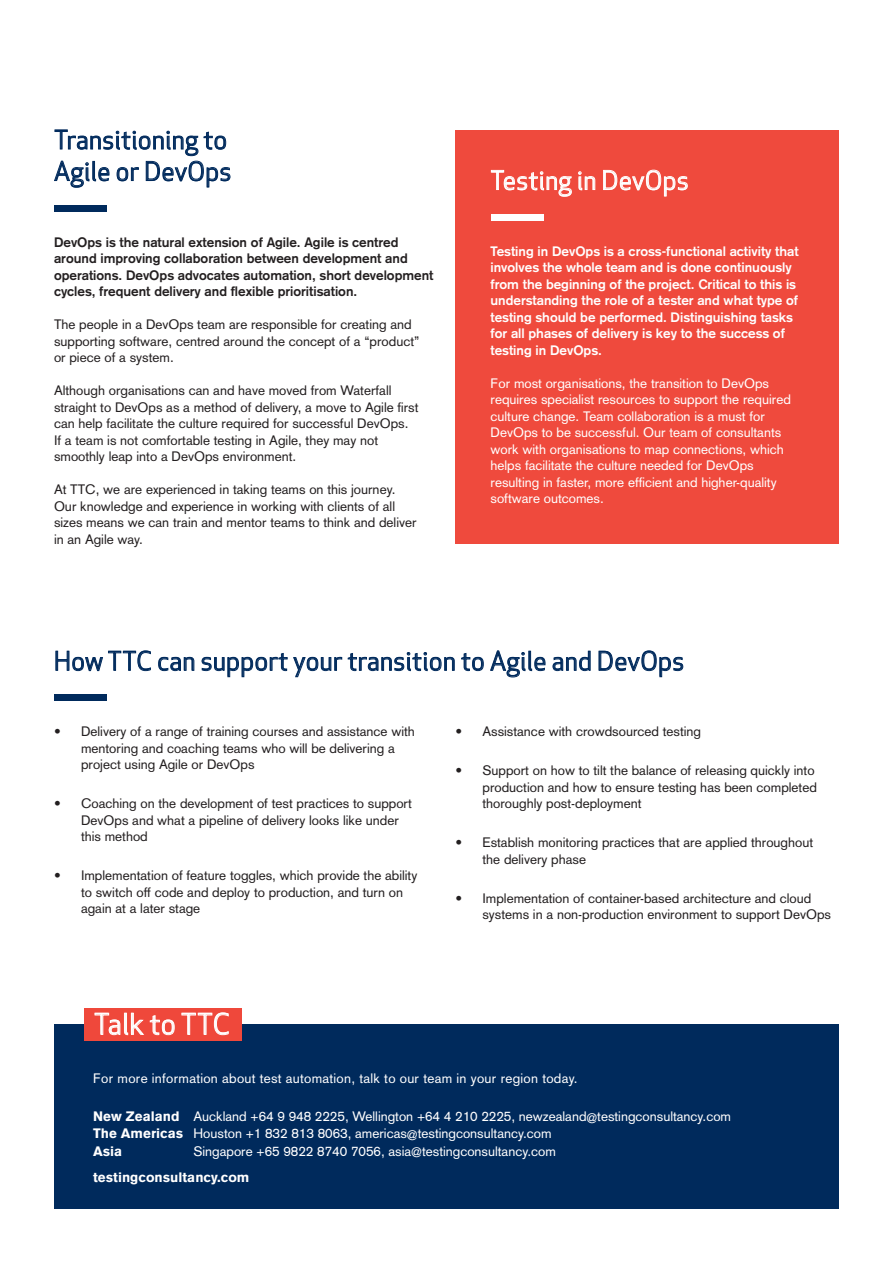
<style>
.page{position:relative;width:893px;height:1263px;background:#fff}
.page>*{position:absolute;margin:0;border:0;box-sizing:border-box;transform-origin:0 0}
.t1{font:28.2px "Apex New";letter-spacing:.02em;color:#fff}
.t2{font:25.5px/31.5px "Apex New";letter-spacing:.02em;color:#002a5c}
.t3{font:25.5px "Apex New";letter-spacing:.02em;color:#fff}
.t4{font:13.5px/16.5px "Akzidenz Grotesk";color:#231f20}
.t5{font:13.5px/16.5px "Akzidenz Grotesk";color:#fff}
.t6{font:700 13.5px/16.5px "Akzidenz Grotesk";color:#fff}
.t7{font:700 13.5px/16.5px "Akzidenz Grotesk";color:#231f20}
.t8{font:13.5px "Akzidenz Grotesk";letter-spacing:.02em;color:#fff}
.t9{font:900 13.5px "Akzidenz Grotesk";color:#fff}
.s1{font-weight:900}
</style>
<div class="page">
<svg style="left:56px;top:651px;width:95px;height:20px"></svg>
<svg style="left:158px;top:657px;width:36px;height:14px"></svg>
<svg style="left:202px;top:653px;width:85px;height:24px"></svg>
<svg style="left:294px;top:657px;width:48px;height:20px"></svg>
<svg style="left:348px;top:652px;width:106px;height:19px"></svg>
<svg style="left:461px;top:653px;width:22px;height:18px"></svg>
<svg style="left:490px;top:651px;width:55px;height:26px"></svg>
<svg style="left:553px;top:651px;width:37px;height:20px"></svg>
<svg style="left:599px;top:651px;width:84px;height:26px"></svg>
<div style="left:455px;top:130px;width:384px;height:414px;background:#ef483b"></div>
<div style="left:54px;top:1024px;width:785px;height:185px;background:#002a5c"></div>
<div style="left:84px;top:1008px;width:158px;height:32px;background:#ef483b"></div>
<svg style="left:95px;top:1013px;width:49px;height:22px"></svg>
<svg style="left:150px;top:1015px;width:24px;height:20px"></svg>
<svg style="left:182px;top:1013px;width:46px;height:22px"></svg>
<svg style="left:491px;top:170px;width:81px;height:26px"></svg>
<svg style="left:578px;top:171px;width:17px;height:19px"></svg>
<svg style="left:603px;top:170px;width:84px;height:26px"></svg>
<svg style="left:54px;top:130px;width:176px;height:57px"></svg>
<div style="left:54px;top:205px;width:52px;height:7px;background:#002a5c"></div>
<div style="left:54px;top:694px;width:52px;height:7px;background:#002a5c"></div>
<div style="left:491px;top:214px;width:52px;height:7px;background:#fff"></div>
<h2 class="t2" style="left:54px;top:124px;width:179px">Transitioning to<br>Agile or DevOps</h2>
<p class="t7" style="left:54px;top:234px;width:381px">DevOps is the natural extension of Agile. Agile is centred around improving collaboration between development and operations. DevOps advocates automation, short development cycles, frequent delivery and flexible prioritisation.</p>
<p class="t4" style="left:54px;top:316px;width:367px">The people in a DevOps team are responsible for creating and supporting software, centred around the concept of a “product” or piece of a system.</p>
<p class="t4" style="left:54px;top:382px;width:366px">Although organisations can and have moved from Waterfall straight to DevOps as a method of delivery, a move to Agile first can help facilitate the culture required for successful DevOps.<br>If a team is not comfortable testing in Agile, they may not smoothly leap into a DevOps environment.</p>
<p class="t4" style="left:54px;top:481px;width:364px">At TTC, we are experienced in taking teams on this journey.<br>Our knowledge and experience in working with clients of all sizes means we can train and mentor teams to think and deliver in an Agile way.</p>
<h2 class="t3" style="left:490px;top:164px;width:200px">Testing in DevOps</h2>
<p class="t6" style="left:490px;top:243px;width:310px">Testing in DevOps is a cross-functional activity that involves the whole team and is done continuously from the beginning of the project. Critical to this is understanding the role of a tester and what type of testing should be performed. Distinguishing tasks for all phases of delivery is key to the success of testing in DevOps.</p>
<p class="t5" style="left:490px;top:375px;width:302px">For most organisations, the transition to DevOps requires specialist resources to support the required culture change. Team collaboration is a must for DevOps to be successful. Our team of consultants work with organisations to map connections, which helps facilitate the culture needed for DevOps resulting in faster, more efficient and higher-quality software outcomes.</p>
<h2 class="t2" style="left:54px;top:645px;width:632px">How TTC can support your transition to Agile and DevOps</h2>
<p class="t4" style="left:81px;top:723px;width:335px;text-indent:-27px">• Delivery of a range of training courses and assistance with mentoring and coaching teams who will be delivering a project using Agile or DevOps</p>
<p class="t4" style="left:81px;top:795px;width:332px;text-indent:-27px">• Coaching on the development of test practices to support<br>DevOps and what a pipeline of delivery looks like under this method</p>
<p class="t4" style="left:81px;top:867px;width:338px;text-indent:-27px">• Implementation of feature toggles, which provide the ability to switch off code and deploy to production, and turn on again at a later stage</p>
<p class="t4" style="left:455px;top:723px;width:247px">• Assistance with crowdsourced testing</p>
<p class="t4" style="left:482px;top:762px;width:336px;text-indent:-27px">• Support on how to tilt the balance of releasing quickly into production and how to ensure testing has been completed thoroughly post-deployment</p>
<p class="t4" style="left:482px;top:834px;width:332px;text-indent:-27px">• Establish monitoring practices that are applied throughout the delivery phase</p>
<p class="t4" style="left:482px;top:890px;width:350px;text-indent:-27px">• Implementation of container-based architecture and cloud systems in a non-production environment to support DevOps</p>
<h1 class="t1" style="left:94px;top:1006px;width:137px">Talk to TTC</h1>
<p class="t8" style="left:93px;top:1070px;width:486px">For more information about test automation, talk to our team in your region today.</p>
<p class="t5" style="left:93px;top:1108px;width:640px;line-height:17.2px"><span class="s1">New Zealand</span> Auckland +64 9 948 2225, Wellington +64 4 210 2225, newzealand@testingconsultancy.com<br><span class="s1">The Americas</span> Houston +1 832 813 8063, americas@testingconsultancy.com<br><span class="s1">Asia</span></p>
<p class="t5" style="left:194px;top:1142px;width:364px">Singapore +65 9822 8740 7056, asia@testingconsultancy.com</p>
<p class="t9" style="left:93px;top:1169px;width:158px">testingconsultancy.com</p>
</div>
